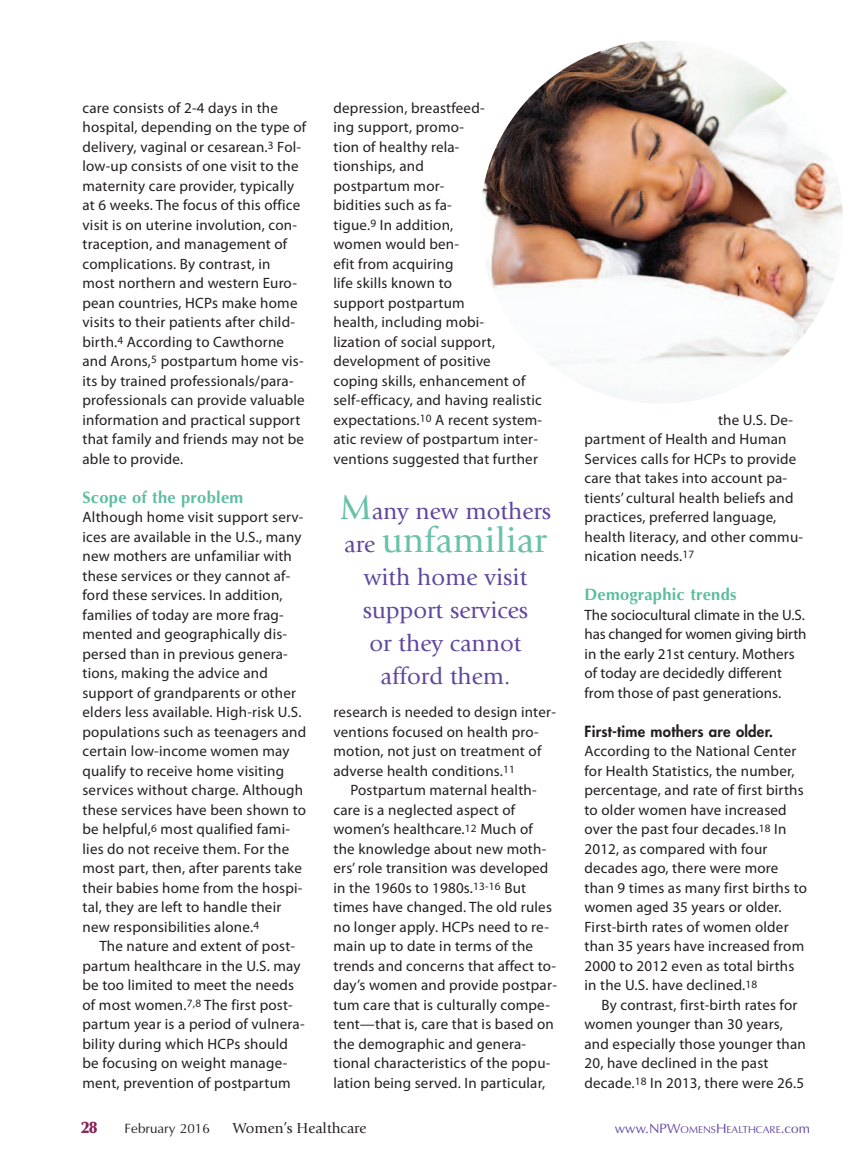
<style>
.page{position:relative;width:864px;height:1175px;background:#fff}
.page>*{position:absolute;margin:0;border:0;box-sizing:border-box;transform-origin:0 0}
.t1{font:36px "Giovanni";color:#6ac1a9}
.t2{font:24px/33px "Giovanni";color:#60479d;text-align:center}
.t3{font:700 16.5px "Optima";letter-spacing:.015em;color:#5dbda0}
.t4{font:900 16.5px "Optima";color:#862155}
.t5{font:15px/19.5px "Myriad Pro";letter-spacing:.015em;color:#231f20}
.t6{font:800 15px "Futura";letter-spacing:.015em;color:#231f20}
.t7{font:15px "Giovanni";color:#231f20}
.t8{font:13.5px "Optima";color:#231f20}
.t9{font:10.2px "Optima";color:#60479d}
.s1{font-size:36px;color:#6ac1a9}
.s2{font-size:24px;color:#60479d}
.s3{font-size:13.5px}
</style>
<div class="page">
<img style="left:480px;top:40px;width:363px;height:364px;border-radius:50%">
<p class="t5" style="left:82px;top:99px;width:225px">care consists of 2-4 days in the hospital, depending on the type of delivery, vaginal or cesarean.<sup>3</sup> Fol&shy;low-up consists of one visit to the maternity care provider, typically at 6 weeks. The focus of this office visit is on uterine involution, con&shy;traception, and management of complications. By contrast, in most northern and western Euro&shy;pean countries, HCPs make home visits to their patients after child&shy;birth.<sup>4</sup> According to Cawthorne and Arons,<sup>5</sup> postpartum home vis&shy;its by trained professionals/para&shy;professionals can provide valuable information and practical support that family and friends may not be able to provide.</p>
<p class="t3" style="left:82px;top:487px;width:162px">Scope of the problem</p>
<p class="t5" style="left:82px;top:508px;width:225px">Although home visit support serv&shy;ices are available in the U.S., many new mothers are unfamiliar with these services or they cannot af&shy;ford these services. In addition, families of today are more frag&shy;mented and geographically dis&shy;persed than in previous genera&shy;tions, making the advice and support of grandparents or other elders less available. High-risk U.S. populations such as teenagers and certain low-income women may qualify to receive home visiting services without charge. Although these services have been shown to be helpful,<sup>6</sup> most qualified fami&shy;lies do not receive them. For the most part, then, after parents take their babies home from the hospi&shy;tal, they are left to handle their new responsibilities alone.<sup>4</sup></p>
<p class="t5" style="left:82px;top:937px;width:224px;text-indent:17px">The nature and extent of post&shy;partum healthcare in the U.S. may be too limited to meet the needs of most women.<sup>7,8</sup> The first post&shy;partum year is a period of vulnera&shy;bility during which HCPs should be focusing on weight manage&shy;ment, prevention of postpartum</p>
<p class="t5" style="left:333px;top:99px;width:210px">depression, breastfeed-<br>ing support, promo-<br>tion of healthy rela-<br>tionships, and<br>postpartum mor-<br>bidities such as fa-<br>tigue.<sup>9</sup> In addition,<br>women would ben-<br>efit from acquiring<br>life skills known to<br>support postpartum<br>health, including mobi-<br>lization of social support, development of positive<br>coping skills, enhancement of self-efficacy, and having realistic expectations.<sup>10</sup> A recent system&shy;atic review of postpartum inter&shy;ventions suggested that further</p>
<h2 class="t2" style="left:340px;top:496px;width:213px"><span class="s1">M</span>any new mothers</h2>
<h1 class="t1" style="left:344px;top:525px;width:204px"><span class="s2">are</span> unfamiliar</h1>
<h2 class="t2" style="left:363px;top:562px;width:167px">with home visit support services or they cannot afford them.</h2>
<p class="t5" style="left:333px;top:703px;width:224px">research is needed to design inter&shy;ventions focused on health pro&shy;motion, not just on treatment of adverse health conditions.<sup>11</sup></p>
<p class="t5" style="left:333px;top:781px;width:225px;text-indent:17px">Postpartum maternal health&shy;care is a neglected aspect of women’s healthcare.<sup>12</sup> Much of the knowledge about new moth&shy;ers’role transition was developed in the 1960s to 1980s.<sup>13-16</sup> But times have changed. The old rules no longer apply. HCPs need to re&shy;main up to date in terms of the trends and concerns that affect to&shy;day’s women and provide postpar&shy;tum care that is culturally compe&shy;tent—that is, care that is based on the demographic and genera&shy;tional characteristics of the popu&shy;lation being served. In particular,</p>
<p class="t5" style="left:585px;top:411px;width:220px;text-indent:134px">the U.S. De&shy;partment of Health and Human<br>Services calls for HCPs to provide care that takes into account pa&shy;tients’ cultural health beliefs and practices, preferred language, health literacy, and other commu&shy;nication needs.<sup>17</sup></p>
<p class="t3" style="left:584px;top:585px;width:154px">Demographic trends</p>
<p class="t5" style="left:584px;top:606px;width:224px">The sociocultural climate in the U.S. has changed for women giving birth in the early 21st century. Mothers of today are decidedly different from those of past generations.</p>
<p class="t6" style="left:584px;top:724px;width:190px">First-time mothers are older.</p>
<p class="t5" style="left:584px;top:742px;width:224px">According to the National Center for Health Statistics, the number, percentage, and rate of first births to older women have increased over the past four decades.<sup>18</sup> In<br>2012, as compared with four decades ago, there were more than 9 times as many first births to women aged 35 years or older.<br>First-birth rates of women older than 35 years have increased from<br>2000 to 2012 even as total births in the U.S. have declined.<sup>18</sup></p>
<p class="t5" style="left:585px;top:996px;width:223px;text-indent:17px">By contrast, first-birth rates for women younger than 30 years, and especially those younger than<br>20, have declined in the past decade.<sup>18</sup> In 2013, there were 26.5</p>
<p class="t4" style="left:81px;top:1121px;width:18px">28</p>
<p class="t8" style="left:125px;top:1120px;width:87px">February 2016</p>
<p class="t7" style="left:233px;top:1122px;width:135px">Women’s Healthcare</p>
<p class="t9" style="left:615px;top:1123px;width:197px"><span class="s3">www.NPW</span>OMENS<span class="s3">H</span>EALTHCARE<span class="s3">.com</span></p>
</div>
